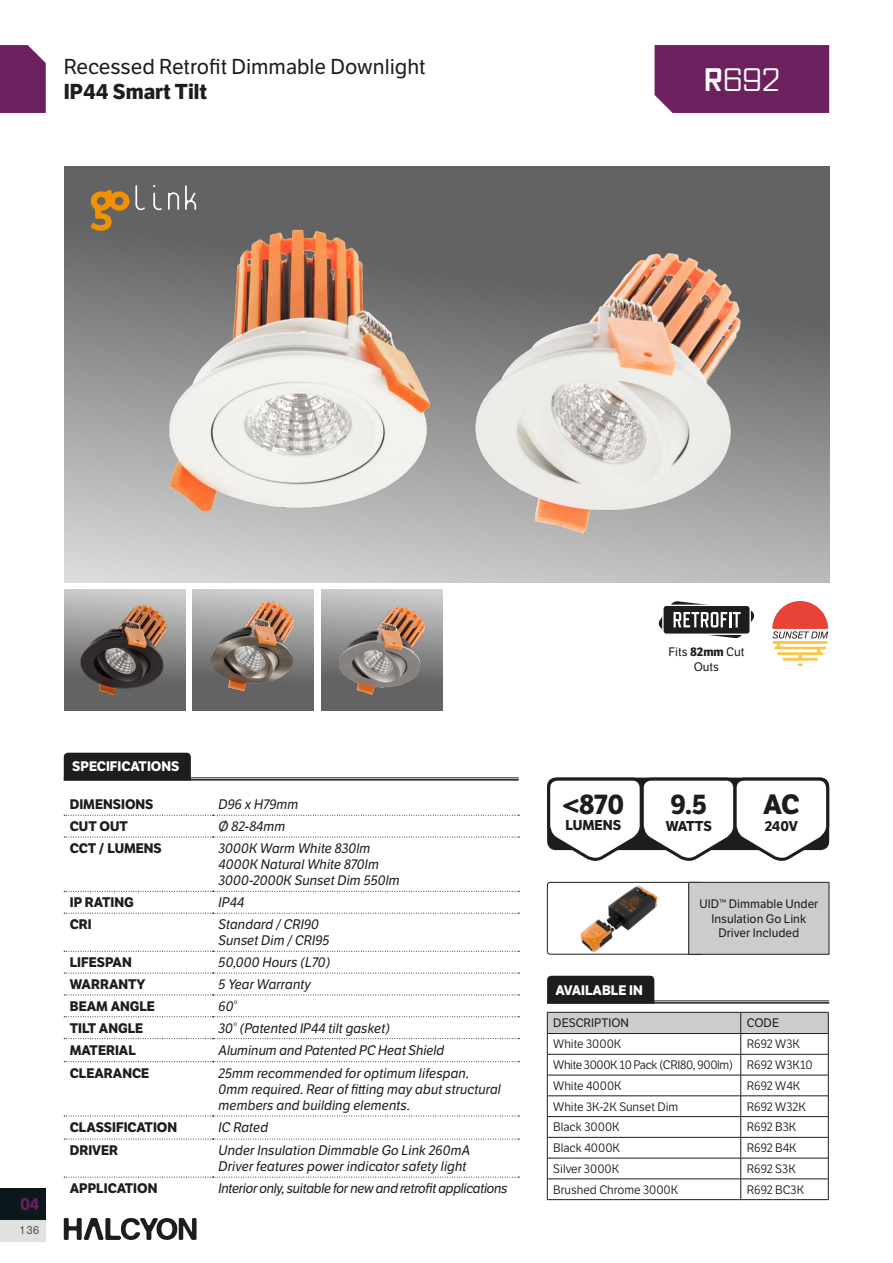
<style>
.page{position:relative;width:893px;height:1263px;background:#fff}
.page>*{position:absolute;margin:0;border:0;box-sizing:border-box;transform-origin:0 0}
.t1{font:31.5px "Vox Round";color:#fff}
.t2{font:700 27.15px "LFT Etica";color:#1d1d1b}
.t3{font:21px "LFT Etica";color:#1d1d1b}
.t4{font:700 21px "LFT Etica";color:#1d1d1b}
.t5{font:700 18px "Nimbus San";color:#6d205e}
.t6{font:700 13.95px "LFT Etica";color:#1d1d1b}
.t7{font:italic 13.5px/16.2px "LFT Etica";color:#1d1d1b}
.t8{font:700 13.5px "LFT Etica";color:#1d1d1b}
.t9{font:italic 13.5px "LFT Etica";letter-spacing:-.03em;color:#1d1d1b}
.t10{font:700 13.5px "LFT Etica";color:#fff}
.t11{font:12px "LFT Etica";color:#1d1d1b}
.t12{font:12px/14.4px "LFT Etica";color:#1d1d1b;text-align:center}
.t13{font:12px/20.7px "LFT Etica";letter-spacing:-.03em;color:#1d1d1b}
.t14{font:12px "Nimbus San";color:#57575a}
.s1{font-weight:700}
</style>
<div class="page">
<div style="left:0;top:1220px;width:45px;height:21px;background:#e1e1e0"></div>
<div style="left:0;top:1188px;width:46px;height:32px;background:#0d181c"></div>
<div style="left:655px;top:45px;width:174px;height:68px;background:#6d205e"></div>
<svg style="left:0;top:45px;width:46px;height:68px;background:#752c67"></svg>
<svg style="left:64px;top:1218px;width:133px;height:22px"></svg>
<svg style="left:64px;top:166px;width:765px;height:417px;background:#8e8d8d"></svg>
<div style="left:64px;top:753px;width:127px;height:26px;background:#1d1d1b"></div>
<hr style="left:64px;top:777px;width:455px;height:1px;background:#1d1d1b">
<hr style="left:64px;top:779px;width:455px;height:1px;background:#1d1d1b">
<svg style="left:547px;top:777px;width:283px;height:84px"></svg>
<svg style="left:64px;top:815px;width:455px;height:1px"></svg>
<svg style="left:64px;top:837px;width:455px;height:1px"></svg>
<svg style="left:64px;top:891px;width:455px;height:1px"></svg>
<svg style="left:64px;top:913px;width:455px;height:1px"></svg>
<svg style="left:64px;top:951px;width:455px;height:1px"></svg>
<svg style="left:64px;top:973px;width:455px;height:1px"></svg>
<svg style="left:64px;top:994px;width:455px;height:1px"></svg>
<svg style="left:64px;top:1016px;width:455px;height:1px"></svg>
<svg style="left:64px;top:1038px;width:455px;height:1px"></svg>
<svg style="left:64px;top:1061px;width:455px;height:1px"></svg>
<svg style="left:64px;top:1115px;width:455px;height:1px"></svg>
<svg style="left:64px;top:1139px;width:455px;height:1px"></svg>
<svg style="left:64px;top:1177px;width:455px;height:1px"></svg>
<svg style="left:91px;top:185px;width:9px;height:46px"></svg>
<img style="left:100px;top:179px;width:363px;height:360px">
<svg style="left:321px;top:589px;width:122px;height:121px;background:#949393"></svg>
<svg style="left:192px;top:589px;width:122px;height:121px;background:#939393"></svg>
<svg style="left:64px;top:589px;width:122px;height:121px;background:#949494"></svg>
<img style="left:71px;top:594px;width:105px;height:113px">
<img style="left:202px;top:594px;width:105px;height:113px">
<img style="left:330px;top:594px;width:105px;height:113px">
<img style="left:445px;top:236px;width:325px;height:326px">
<svg style="left:547px;top:1012px;width:282px;height:187px"></svg>
<hr style="left:547px;top:1199px;width:194px;height:1px;background:#1d1d1b">
<hr style="left:741px;top:1199px;width:87px;height:1px;background:#1d1d1b">
<div style="left:547px;top:976px;width:107px;height:26px;background:#1d1d1b"></div>
<hr style="left:547px;top:1000px;width:282px;height:1px;background:#1d1d1b">
<hr style="left:547px;top:1002px;width:282px;height:1px;background:#1d1d1b">
<svg style="left:658px;top:601px;width:97px;height:37px"></svg>
<svg style="left:772px;top:601px;width:56px;height:65px"></svg>
<div style="left:547px;top:882px;width:157px;height:72px;border:1px solid #1d1d1b;border-radius:3px"></div>
<div style="left:689px;top:882px;width:140px;height:72px;background:#ccc"></div>
<hr style="left:688px;top:882px;width:141px;height:1px;background:#1d1d1b">
<hr style="left:688px;top:882px;width:1px;height:72px;background:#1d1d1b">
<hr style="left:829px;top:882px;width:1px;height:72px;background:#1d1d1b">
<hr style="left:688px;top:954px;width:141px;height:1px;background:#1d1d1b">
<img style="left:567px;top:885px;width:112px;height:68px">
<h3 class="t3" style="left:64px;top:54px;width:363px">Recessed Retrofit Dimmable Downlight</h3>
<h3 class="t4" style="left:64px;top:79px;width:145px">IP44 Smart Tilt</h3>
<h1 class="t1" style="left:704px;top:60px;width:78px"><span class="s1">R</span>692</h1>
<h3 class="t5" style="left:20px;top:1193px;width:21px">04</h3>
<p class="t14" style="left:19px;top:1224px;width:22px">136</p>
<p class="t10" style="left:72px;top:758px;width:109px">SPECIFICATIONS</p>
<p class="t8" style="left:70px;top:796px;width:85px">DIMENSIONS</p>
<p class="t7" style="left:219px;top:797px;width:81px">D96 x H79mm</p>
<p class="t8" style="left:70px;top:818px;width:60px">CUT OUT</p>
<p class="t7" style="left:219px;top:818px;width:68px">Ø 82-84mm</p>
<p class="t8" style="left:70px;top:840px;width:94px">CCT / LUMENS</p>
<p class="t7" style="left:219px;top:840px;width:183px">3000K Warm White 830lm<br>4000K Natural White 870lm<br>3000-2000K Sunset Dim 550lm</p>
<p class="t8" style="left:70px;top:894px;width:65px">IP RATING</p>
<p class="t7" style="left:219px;top:895px;width:27px">IP44</p>
<p class="t8" style="left:70px;top:916px;width:24px">CRI</p>
<p class="t7" style="left:219px;top:916px;width:113px">Standard / CRI90<br>Sunset Dim / CRI95</p>
<p class="t8" style="left:70px;top:954px;width:63px">LIFESPAN</p>
<p class="t7" style="left:219px;top:954px;width:113px">50,000 Hours (L70)</p>
<p class="t8" style="left:70px;top:976px;width:77px">WARRANTY</p>
<p class="t7" style="left:219px;top:976px;width:94px">5 Year Warranty</p>
<p class="t8" style="left:70px;top:998px;width:87px">BEAM ANGLE</p>
<p class="t7" style="left:219px;top:998px;width:20px">60°</p>
<p class="t8" style="left:70px;top:1020px;width:75px">TILT ANGLE</p>
<p class="t7" style="left:219px;top:1020px;width:173px">30° (Patented IP44 tilt gasket)</p>
<p class="t8" style="left:70px;top:1041px;width:68px">MATERIAL</p>
<p class="t7" style="left:219px;top:1042px;width:227px">Aluminum and Patented PC Heat Shield</p>
<p class="t8" style="left:70px;top:1064px;width:81px">CLEARANCE</p>
<p class="t7" style="left:219px;top:1065px;width:284px">25mm recommended for optimum lifespan.<br>0mm required. Rear of fitting may abut structural members and building elements.</p>
<p class="t8" style="left:70px;top:1119px;width:109px">CLASSIFICATION</p>
<p class="t7" style="left:219px;top:1119px;width:51px">IC Rated</p>
<p class="t8" style="left:70px;top:1142px;width:50px">DRIVER</p>
<p class="t7" style="left:219px;top:1142px;width:253px">Under Insulation Dimmable Go Link 260mA<br>Driver features power indicator safety light</p>
<p class="t8" style="left:70px;top:1180px;width:89px">APPLICATION</p>
<p class="t9" style="left:219px;top:1180px;width:291px">Interior only, suitable for new and retrofit applications</p>
<p class="t12" style="left:668px;top:645px;width:77px">Fits <span class="s1">82mm</span> Cut<br>Outs</p>
<h2 class="t2" style="left:563px;top:788px;width:63px">&lt;870</h2>
<p class="t6" style="left:565px;top:816px;width:57px">LUMENS</p>
<h2 class="t2" style="left:671px;top:788px;width:38px">9.5</h2>
<p class="t6" style="left:666px;top:818px;width:48px">WATTS</p>
<h2 class="t2" style="left:763px;top:788px;width:38px">AC</h2>
<p class="t6" style="left:765px;top:818px;width:35px">240V</p>
<p class="t10" style="left:556px;top:981px;width:89px">AVAILABLE IN</p>
<p class="t12" style="left:699px;top:897px;width:120px">UID™ Dimmable Under<br>Insulation Go Link<br>Driver Included</p>
<p class="t12" style="left:553px;top:1016px;width:77px">DESCRIPTION</p>
<p class="t12" style="left:747px;top:1016px;width:34px">CODE</p>
<p class="t11" style="left:553px;top:1037px;width:70px">White 3000K</p>
<p class="t13" style="left:553px;top:1034px;width:261px;text-indent:193px">R692 W3K<br>White 3000K 10 Pack (CRI80, 900lm) R692 W3K10<br>White 4000K</p>
<p class="t11" style="left:747px;top:1079px;width:55px">R692 W4K</p>
<p class="t11" style="left:553px;top:1099px;width:126px">White 3K-2K Sunset Dim</p>
<p class="t11" style="left:747px;top:1099px;width:61px">R692 W32K</p>
<p class="t11" style="left:553px;top:1120px;width:68px">Black 3000K</p>
<p class="t11" style="left:747px;top:1120px;width:51px">R692 B3K</p>
<p class="t11" style="left:553px;top:1141px;width:68px">Black 4000K</p>
<p class="t11" style="left:747px;top:1141px;width:52px">R692 B4K</p>
<p class="t11" style="left:553px;top:1162px;width:68px">Silver 3000K</p>
<p class="t11" style="left:747px;top:1162px;width:51px">R692 S3K</p>
<p class="t11" style="left:553px;top:1182px;width:127px">Brushed Chrome 3000K</p>
<p class="t11" style="left:747px;top:1182px;width:59px">R692 BC3K</p>
</div>
